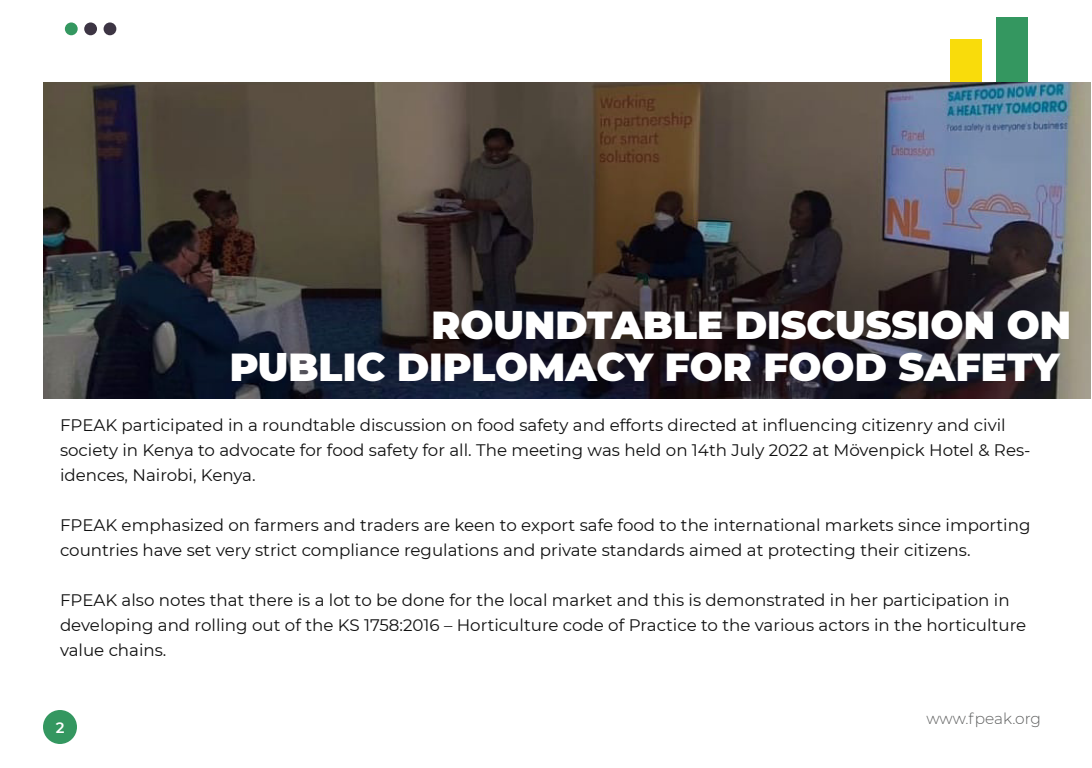
<style>
.page{position:relative;width:1092px;height:768px;background:#fff}
.page>*{position:absolute;margin:0;border:0;box-sizing:border-box;transform-origin:0 0}
.t1{font:900 39px/42px "Montserrat";color:#fff}
.t2{font:16.7px/25px "Montserrat";color:#0f0f0f}
.t3{font:300 15.4px "Montserrat";color:#5d5e5e}
.t4{font:600 15px "Montserrat";color:#fff}
</style>
<div class="page">
<div style="left:997px;top:17px;width:31px;height:112px;background:#349760"></div>
<div style="left:951px;top:39px;width:31px;height:90px;background:#f9dc0b"></div>
<img style="left:43px;top:82px;width:1048px;height:317px">
<div style="left:65px;top:22px;width:13px;height:13px;background:#349760;border-radius:50%"></div>
<div style="left:84px;top:22px;width:13px;height:13px;background:#3d3544;border-radius:50%"></div>
<div style="left:104px;top:22px;width:12px;height:13px;background:#3d3544;border-radius:50%"></div>
<div style="left:43px;top:710px;width:34px;height:34px;background:#349760;border-radius:50%"></div>
<h1 class="t1" style="left:230px;top:301px;width:843px;text-indent:202px">ROUNDTABLE DISCUSSION ON<br>PUBLIC DIPLOMACY FOR FOOD SAFETY</h1>
<p class="t2" style="left:60px;top:412px;width:972px">FPEAK participated in a roundtable discussion on food safety and efforts directed at influencing citizenry and civil society in Kenya to advocate for food safety for all. The meeting was held on 14th July 2022 at Mövenpick Hotel &amp; Res&shy;idences, Nairobi, Kenya.</p>
<p class="t2" style="left:60px;top:512px;width:972px">FPEAK emphasized on farmers and traders are keen to export safe food to the international markets since importing countries have set very strict compliance regulations and private standards aimed at protecting their citizens.</p>
<p class="t2" style="left:60px;top:587px;width:968px">FPEAK also notes that there is a lot to be done for the local market and this is demonstrated in her participation in developing and rolling out of the KS 1758:2016 – Horticulture code of Practice to the various actors in the horticulture value chains.</p>
<p class="t4" style="left:56px;top:717px;width:10px">2</p>
<p class="t3" style="left:926px;top:708px;width:116px">www.fpeak.org</p>
</div>
